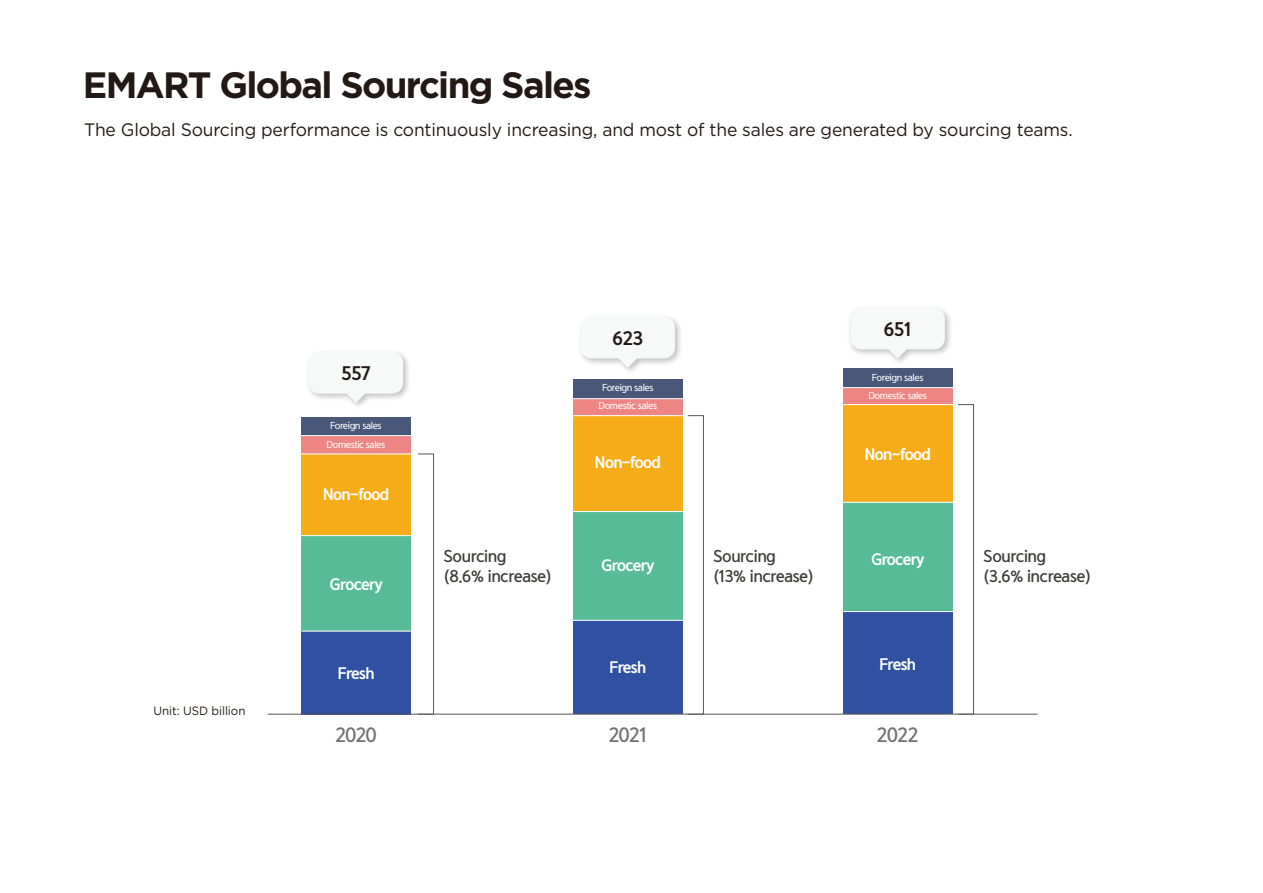
<style>
.page{position:relative;width:1263px;height:893px;background:#fff}
.page>*{position:absolute;margin:0;border:0;box-sizing:border-box;transform-origin:0 0}
.t1{font:700 36.6px "Gotham";letter-spacing:-.045em;color:#221815}
.t2{font:18.15px "Yoon Gothic Pro 770";letter-spacing:-.03em;color:#727171}
.t3{font:18px "Gotham";letter-spacing:-.01em;color:#221815}
.t4{font:16.5px "Yoon Gothic Pro 780";letter-spacing:-.02em;color:#221815}
.t5{font:15px/19.5px "Yoon Gothic Pro 770";letter-spacing:-.03em;color:#3e3a39}
.t6{font:13.95px "Yoon Gothic Pro 780";letter-spacing:-.05em;color:#fff}
.t7{font:12px "Gotham";letter-spacing:-.005em;color:#221815;scale:.96 1}
.t8{font:9px/18.1px "Yoon Gothic Pro 760";letter-spacing:-.05em;color:#fff;text-align:center}
</style>
<div class="page">
<div style="left:301px;top:631px;width:110px;height:83px;background:#3050a1"></div>
<div style="left:301px;top:536px;width:110px;height:94px;background:#56bb96"></div>
<div style="left:301px;top:454px;width:110px;height:82px;background:#f6ac19"></div>
<div style="left:301px;top:436px;width:110px;height:18px;background:#ec8583"></div>
<div style="left:301px;top:417px;width:110px;height:19px;background:#495878"></div>
<div style="left:573px;top:620px;width:109px;height:94px;background:#3050a1"></div>
<div style="left:573px;top:511px;width:109px;height:109px;background:#56bb96"></div>
<div style="left:573px;top:416px;width:109px;height:95px;background:#f6ac19"></div>
<div style="left:573px;top:399px;width:109px;height:17px;background:#ec8583"></div>
<div style="left:573px;top:379px;width:109px;height:20px;background:#495878"></div>
<div style="left:843px;top:611px;width:109px;height:103px;background:#3050a1"></div>
<div style="left:843px;top:502px;width:109px;height:109px;background:#56bb96"></div>
<div style="left:843px;top:405px;width:109px;height:97px;background:#f6ac19"></div>
<div style="left:843px;top:388px;width:109px;height:17px;background:#ec8583"></div>
<div style="left:843px;top:368px;width:109px;height:20px;background:#495878"></div>
<hr style="left:301px;top:631px;width:110px;height:1px;background:#fff">
<hr style="left:296px;top:535px;width:117px;height:1px;background:#fff">
<hr style="left:570px;top:620px;width:116px;height:1px;background:#fff">
<hr style="left:570px;top:511px;width:116px;height:1px;background:#fff">
<hr style="left:570px;top:415px;width:116px;height:1px;background:#fff">
<hr style="left:570px;top:398px;width:116px;height:1px;background:#fff">
<hr style="left:839px;top:611px;width:117px;height:1px;background:#fff">
<hr style="left:839px;top:502px;width:117px;height:1px;background:#fff">
<hr style="left:839px;top:404px;width:117px;height:1px;background:#fff">
<hr style="left:839px;top:387px;width:117px;height:1px;background:#fff">
<hr style="left:296px;top:453px;width:117px;height:1px;background:#fff">
<hr style="left:296px;top:435px;width:117px;height:1px;background:#fff">
<div style="left:418px;top:454px;width:16px;height:260px;border:1px solid #595757"></div>
<div style="left:687px;top:415px;width:17px;height:299px;border:1px solid #595757"></div>
<div style="left:957px;top:404px;width:17px;height:310px;border:1px solid #595757"></div>
<img style="left:308px;top:355px;width:101px;height:52px">
<svg style="left:309px;top:352px;width:94px;height:51px"></svg>
<img style="left:580px;top:320px;width:101px;height:52px">
<svg style="left:581px;top:317px;width:94px;height:51px"></svg>
<img style="left:849px;top:311px;width:104px;height:58px">
<svg style="left:850px;top:308px;width:95px;height:51px"></svg>
<hr style="left:268px;top:714px;width:770px;height:1px;background:#595757">
<h1 class="t1" style="left:83px;top:61px;width:510px">EMART Global Sourcing Sales</h1>
<p class="t3" style="left:84px;top:118px;width:990px">The Global Sourcing performance is continuously increasing, and most of the sales are generated by sourcing teams.</p>
<p class="t7" style="left:154px;top:703px;width:97px">Unit: USD billion</p>
<p class="t4" style="left:341px;top:361px;width:31px">557</p>
<p class="t8" style="left:327px;top:417px;width:60px">Foreign sales<br>Domestic sales</p>
<p class="t6" style="left:323px;top:484px;width:68px">Non-food</p>
<p class="t6" style="left:329px;top:574px;width:55px">Grocery</p>
<p class="t6" style="left:338px;top:663px;width:38px">Fresh</p>
<p class="t4" style="left:612px;top:326px;width:32px">623</p>
<p class="t8" style="left:598px;top:378px;width:60px">Foreign sales<br>Domestic sales</p>
<p class="t6" style="left:595px;top:453px;width:68px">Non-food</p>
<p class="t4" style="left:884px;top:317px;width:29px">651</p>
<p class="t8" style="left:868px;top:369px;width:60px">Foreign sales<br>Domestic sales</p>
<p class="t6" style="left:864px;top:444px;width:68px">Non-food</p>
<p class="t5" style="left:444px;top:547px;width:110px">Sourcing<br>(8.6% increase)</p>
<p class="t5" style="left:713px;top:547px;width:102px">Sourcing<br>(13% increase)</p>
<p class="t5" style="left:984px;top:547px;width:109px">Sourcing<br>(3.6% increase)</p>
<p class="t6" style="left:871px;top:549px;width:55px">Grocery</p>
<p class="t6" style="left:601px;top:555px;width:55px">Grocery</p>
<p class="t6" style="left:609px;top:657px;width:38px">Fresh</p>
<p class="t6" style="left:879px;top:654px;width:38px">Fresh</p>
<p class="t2" style="left:335px;top:722px;width:43px">2020</p>
<p class="t2" style="left:609px;top:722px;width:40px">2021</p>
<p class="t2" style="left:877px;top:722px;width:43px">2022</p>
</div>
